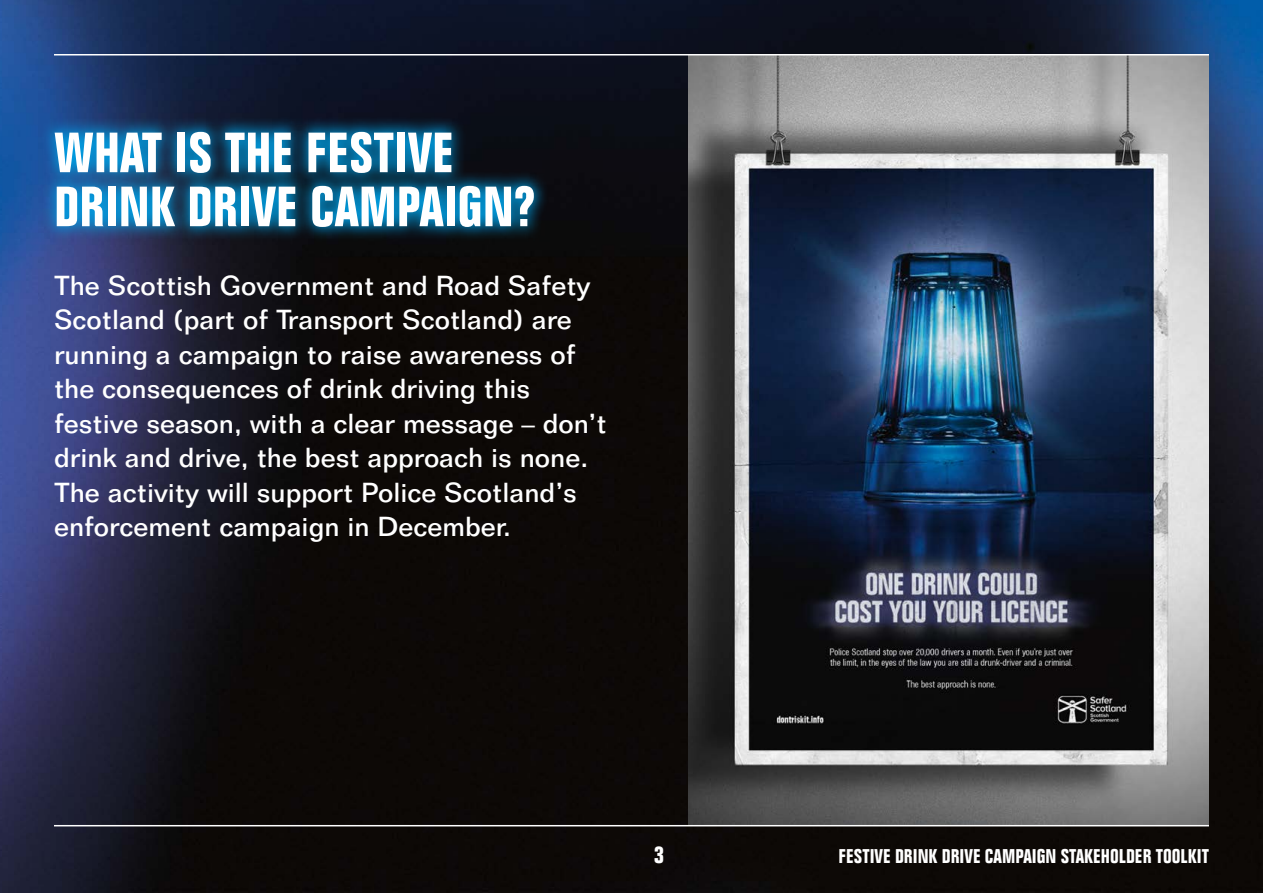
<style>
.page{position:relative;width:1263px;height:893px;background:#fff}
.page>*{position:absolute;margin:0;border:0;box-sizing:border-box;transform-origin:0 0}
.t1{font:700 condensed 55.5px/54px "Folio BT";color:#fff}
.t2{font:500 27px/34.5px "Folio BT";color:#fff}
.t3{font:700 condensed 24px "Folio BT";color:#fff}
.t4{font:700 condensed 19.5px "Folio BT";color:#fff}
</style>
<div class="page">
<img style="left:0;top:0;width:1263px;height:893px">
<img style="left:689px;top:56px;width:520px;height:769px">
<hr style="left:54px;top:825px;width:1155px;height:1px;background:#fff">
<hr style="left:54px;top:54px;width:1155px;height:2px;background:#fff">
<svg style="left:40px;top:117px;width:509px;height:125px;background:#0a547d"></svg>
<h1 class="t1" style="left:54px;top:125px;width:483px">WHAT IS THE FESTIVE<br>DRINK DRIVE CAMPAIGN?</h1>
<p class="t2" style="left:54px;top:268px;width:554px">The Scottish Government and Road Safety Scotland (part of Transport Scotland) are running a campaign to raise awareness of the consequences of drink driving this festive season, with a clear message – don’t drink and drive, the best approach is none.<br>The activity will support Police Scotland’s enforcement campaign in December.</p>
<p class="t3" style="left:654px;top:840px;width:12px">3</p>
<p class="t4" style="left:838px;top:844px;width:372px">FESTIVE DRINK DRIVE CAMPAIGN STAKEHOLDER TOOLKIT</p>
</div>
